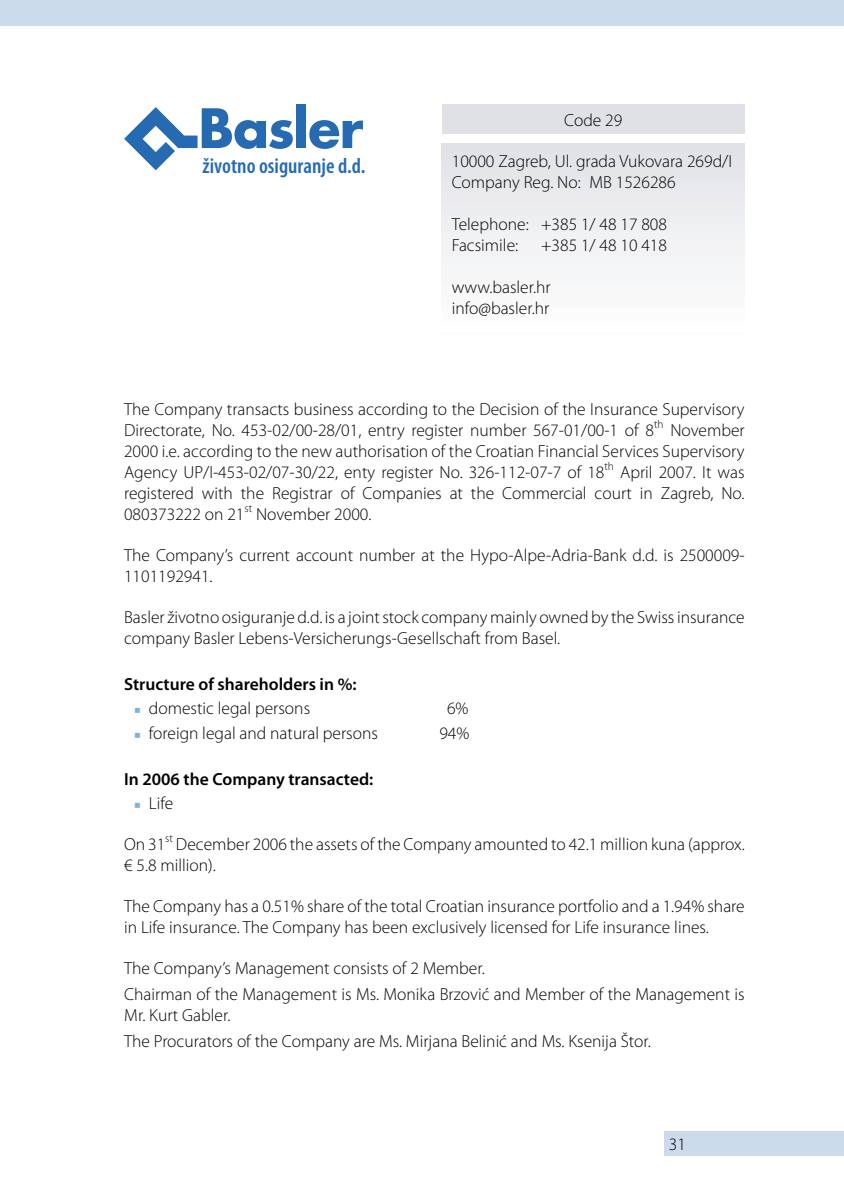
<style>
.page{position:relative;width:844px;height:1191px;background:#fff}
.page>*{position:absolute;margin:0;border:0;box-sizing:border-box;transform-origin:0 0}
.t1{font:600 condensed 21.7px "Myriad Pro";color:#266bb2}
.t2{font:300 17.5px/21px "Myriad Pro";color:#000}
.t3{font:600 17.5px "Myriad Pro";color:#000}
.t4{font:300 11.38px "Myriad Pro";color:#000}
</style>
<div class="page">
<div style="left:663px;top:1131px;width:180px;height:24px;background:#ccdbec"></div>
<div style="left:0;top:0;width:843px;height:26px;background:#ccdbec"></div>
<div style="left:441px;top:144px;width:303px;height:190px;background:linear-gradient(to bottom,#e1e3e7,#fff)"></div>
<div style="left:441px;top:104px;width:303px;height:30px;background:#e0e1e6"></div>
<div style="left:296px;top:104px;width:10px;height:44px;background:#266bb2"></div>
<svg style="left:309px;top:120px;width:54px;height:29px"></svg>
<svg style="left:124px;top:107px;width:169px;height:63px"></svg>
<p class="t1" style="left:202px;top:152px;width:164px">životno osiguranje d.d.</p>
<p class="t2" style="left:564px;top:109px;width:60px">Code 29</p>
<p class="t2" style="left:451px;top:150px;width:282px">10000 Zagreb, Ul. grada Vukovara 269d/I<br>Company Reg. No: MB 1526286</p>
<p class="t2" style="left:451px;top:213px;width:217px">Telephone: +385 1/ 48 17 808<br>Facsimile:</p>
<p class="t2" style="left:541px;top:234px;width:127px">+385 1/ 48 10 418</p>
<p class="t2" style="left:451px;top:276px;width:100px">www.basler.hr info@basler.hr</p>
<p class="t2" style="left:124px;top:398px;width:622px">The Company transacts business according to the Decision of the Insurance Supervisory<br>Directorate, No. 453-02/00-28/01, entry register number 567-01/00-1 of 8</p>
<p class="t4" style="left:653px;top:417px;width:11px">th</p>
<p class="t2" style="left:124px;top:419px;width:622px;text-align:justify;text-indent:546px">November 2000 i.e. according to the new authorisation of the Croatian Financial Services Supervisory Agency UP/I-453-02/07-30/22, enty register No. 326-112-07-7 of 18</p>
<p class="t4" style="left:604px;top:459px;width:11px">th</p>
<p class="t2" style="left:124px;top:461px;width:622px;text-align:justify;text-indent:496px">April 2007. It was registered with the Registrar of Companies at the Commercial court in Zagreb, No.<br>080373222 on 21</p>
<p class="t4" style="left:244px;top:501px;width:9px">st</p>
<p class="t2" style="left:256px;top:503px;width:117px">November 2000.</p>
<p class="t2" style="left:124px;top:544px;width:622px">The Company’s current account number at the Hypo-Alpe-Adria-Bank d.d. is 2500009-<br>1101192941.</p>
<p class="t2" style="left:124px;top:606px;width:622px">Basler životno osiguranje d.d. is a joint stock company mainly owned by the Swiss insurance company Basler Lebens-Versicherungs-Gesellschaft from Basel.</p>
<p class="t3" style="left:124px;top:672px;width:234px">Structure of shareholders in %:</p>
<p class="t2" style="left:149px;top:697px;width:163px">domestic legal persons</p>
<p class="t2" style="left:447px;top:697px;width:23px">6%</p>
<p class="t2" style="left:149px;top:722px;width:230px">foreign legal and natural persons</p>
<p class="t2" style="left:439px;top:722px;width:31px">94%</p>
<p class="t3" style="left:124px;top:767px;width:251px">In 2006 the Company transacted:</p>
<p class="t2" style="left:149px;top:792px;width:26px">Life</p>
<p class="t2" style="left:124px;top:833px;width:43px">On 31</p>
<p class="t4" style="left:165px;top:831px;width:9px">st</p>
<p class="t2" style="left:124px;top:833px;width:622px;text-indent:52px">December 2006 the assets of the Company amounted to 42.1 million kuna (approx. € 5.8 million).</p>
<p class="t2" style="left:124px;top:895px;width:622px">The Company has a 0.51% share of the total Croatian insurance portfolio and a 1.94% share in Life insurance. The Company has been exclusively licensed for Life insurance lines.</p>
<p class="t2" style="left:124px;top:954px;width:622px;line-height:25.9px">The Company’s Management consists of 2 Member.<br>Chairman of the Management is Ms. Monika Brzović and Member of the Management is</p>
<p class="t2" style="left:124px;top:1001px;width:528px;line-height:25.9px">Mr. Kurt Gabler.<br>The Procurators of the Company are Ms. Mirjana Belinić and Ms. Ksenija Štor.</p>
<p class="t2" style="left:668px;top:1133px;width:19px">31</p>
</div>
